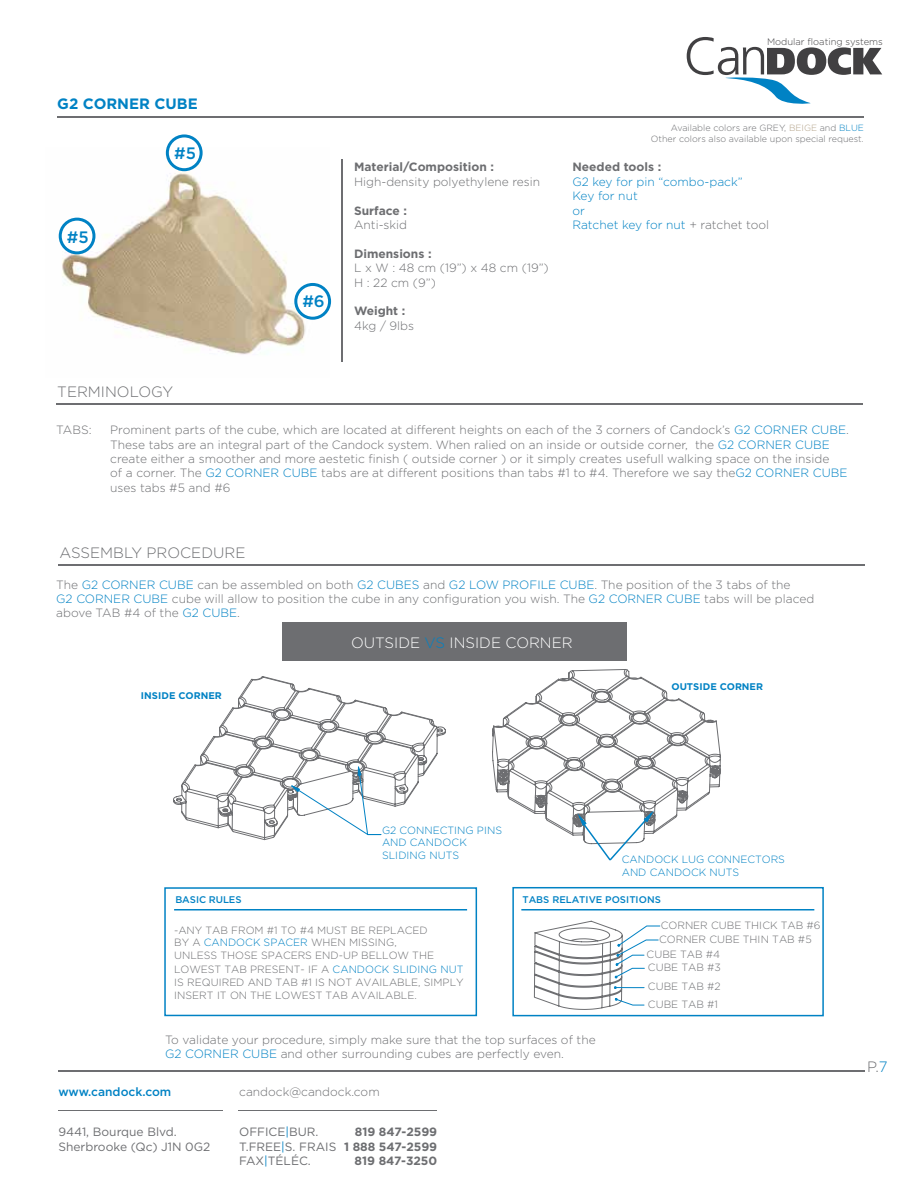
<style>
.page{position:relative;width:918px;height:1188px;background:#fff}
.page>*{position:absolute;margin:0;border:0;box-sizing:border-box;transform-origin:0 0}
.t1{font:500 16.5px "Gotham HTF";color:#0082c4}
.t2{font:300 15px "Gotham HTF";color:#6d6e71}
.t3{font:300 15px "Gotham HTF";color:#fff}
.t4{font:700 15px "Gotham HTF";color:#0082c4}
.t5{font:300 12px/14.4px "Gotham HTF";color:#6d6e71}
.t6{font:700 12px/14.4px "Gotham HTF";color:#6d6e71;text-align:right}
.t7{font:12px/14.4px "Gotham HTF";color:#6d6e71}
.t8{font:300 12px/14.4px "Gotham HTF";color:#0082c4}
.t9{font:500 12px "Gotham HTF";color:#0082c4}
.t10{font:300 10.5px/12.6px "Gotham HTF";color:#6d6e71}
.t11{font:300 10.5px/12.3px "Gotham HTF";color:#0082c4}
.t12{font:500 9.6px "Gotham HTF";letter-spacing:-.005em;color:#0082c4}
.t13{font:700 9.6px "Gotham HTF";color:#0082c4}
.t14{font:300 9.45px "Gotham HTF";color:#414042}
.t15{font:300 9px/10.8px "Gotham HTF";color:#6d6e71;text-align:right}
.s1{color:#b3a288}
.s2{color:#0082c4}
.s3{color:#6d6e71}
</style>
<div class="page">
<svg style="left:687px;top:37px;width:195px;height:67px"></svg>
<hr style="left:58px;top:1070px;width:807px;height:2px;background:#6d6e71">
<hr style="left:58px;top:1110px;width:165px;height:1px;background:#6d6e71">
<hr style="left:239px;top:1110px;width:198px;height:1px;background:#6d6e71">
<hr style="left:57px;top:116px;width:807px;height:2px;background:#6d6e71">
<hr style="left:341px;top:159px;width:2px;height:203px;background:#6d6e71">
<hr style="left:56px;top:404px;width:807px;height:1px;background:#6d6e71">
<hr style="left:58px;top:564px;width:807px;height:2px;background:#6d6e71">
<img style="left:58px;top:147px;width:272px;height:208px">
<div style="left:167px;top:136px;width:34px;height:34px;background:#fff;border-radius:50%"></div>
<div style="left:166px;top:134px;width:37px;height:37px;border:3px solid #0082c4;border-radius:50%"></div>
<div style="left:60px;top:219px;width:34px;height:34px;background:#fff;border-radius:50%"></div>
<div style="left:59px;top:218px;width:36px;height:36px;border:3px solid #0082c4;border-radius:50%"></div>
<div style="left:296px;top:284px;width:34px;height:34px;background:#fff;border-radius:50%"></div>
<div style="left:294px;top:283px;width:37px;height:37px;border:3px solid #0082c4;border-radius:50%"></div>
<svg style="left:533px;top:920px;width:90px;height:90px"></svg>
<svg style="left:614px;top:986px;width:31px;height:3px"></svg>
<svg style="left:614px;top:998px;width:31px;height:8px"></svg>
<svg style="left:614px;top:925px;width:47px;height:54px"></svg>
<svg style="left:173px;top:676px;width:273px;height:165px"></svg>
<div style="left:282px;top:622px;width:345px;height:39px;background:#6d6e71"></div>
<div style="left:512px;top:887px;width:312px;height:129px;border:2px solid #0082c4"></div>
<div style="left:164px;top:887px;width:313px;height:129px;border:2px solid #0082c4"></div>
<svg style="left:492px;top:669px;width:229px;height:192px"></svg>
<hr style="left:174px;top:909px;width:293px;height:2px;background:#0082c4">
<hr style="left:521px;top:909px;width:293px;height:2px;background:#0082c4">
<p class="t4" style="left:57px;top:95px;width:142px">G2 CORNER CUBE</p>
<h1 class="t1" style="left:67px;top:227px;width:23px">#5</h1>
<h1 class="t1" style="left:174px;top:144px;width:23px">#5</h1>
<p class="t2" style="left:57px;top:384px;width:117px">TERMINOLOGY</p>
<p class="t14" style="left:767px;top:36px;width:117px">Modular floating systems</p>
<h1 class="t1" style="left:302px;top:292px;width:24px">#6</h1>
<p class="t6" style="left:354px;top:160px;width:141px">Material/Composition :</p>
<p class="t5" style="left:354px;top:174px;width:188px">High-density polyethylene resin</p>
<p class="t6" style="left:354px;top:203px;width:54px">Surface :</p>
<p class="t5" style="left:354px;top:217px;width:55px">Anti-skid</p>
<p class="t6" style="left:354px;top:246px;width:79px">Dimensions :</p>
<p class="t5" style="left:354px;top:261px;width:196px">L x W : 48 cm (19”) x 48 cm (19”)<br>H : 22 cm (9”)</p>
<p class="t6" style="left:354px;top:304px;width:53px">Weight :</p>
<p class="t5" style="left:354px;top:318px;width:62px">4kg / 9lbs</p>
<p class="t15" style="left:651px;top:122px;width:215px">Available colors are GREY, <span class="s1">BEIGE</span> and <span class="s2">BLUE<br></span>Other colors also available upon special request.</p>
<p class="t6" style="left:572px;top:160px;width:90px">Needed tools :</p>
<p class="t8" style="left:572px;top:174px;width:198px">G2 key for pin “combo-pack”<br>Key for nut<br>or<br>Ratchet key for nut <span class="s3">+ ratchet tool</span></p>
<p class="t5" style="left:56px;top:423px;width:37px">TABS:</p>
<p class="t5" style="left:110px;top:423px;width:740px">Prominent parts of the cube, which are located at different heights on each of the 3 corners of Candock’s <span class="s2">G2 CORNER CUBE</span>.<br>These tabs are an integral part of the Candock system. When ralied on an inside or outside corner, the <span class="s2">G2 CORNER CUBE </span>create either a smoother and more aestetic finish ( outside corner ) or it simply creates usefull walking space on the inside<br>of a corner. The <span class="s2">G2 CORNER CUBE</span> tabs are at different positions than tabs #1 to #4. Therefore we say the<span class="s2">G2 CORNER CUBE </span>uses tabs #5 and #6</p>
<p class="t2" style="left:59px;top:544px;width:187px">ASSEMBLY PROCEDURE</p>
<p class="t5" style="left:56px;top:577px;width:760px">The <span class="s2">G2 CORNER CUBE</span> can be assembled on both <span class="s2">G2 CUBES</span> and <span class="s2">G2 LOW PROFILE CUBE</span>. The position of the 3 tabs of the<br><span class="s2">G2 CORNER CUBE</span> cube will allow to position the cube in any configuration you wish. The <span class="s2">G2 CORNER CUBE</span> tabs will be placed above TAB #4 of the <span class="s2">G2 CUBE</span>.</p>
<p class="t13" style="left:141px;top:690px;width:82px">INSIDE CORNER</p>
<p class="t3" style="left:351px;top:635px;width:223px">OUTSIDE <span class="s2">VS</span> INSIDE CORNER</p>
<p class="t13" style="left:672px;top:681px;width:93px">OUTSIDE CORNER</p>
<p class="t11" style="left:382px;top:824px;width:122px">G2 CONNECTING PINS<br>AND CANDOCK<br>SLIDING NUTS</p>
<p class="t11" style="left:622px;top:853px;width:165px">CANDOCK LUG CONNECTORS<br>AND CANDOCK NUTS</p>
<p class="t12" style="left:175px;top:894px;width:68px">BASIC RULES</p>
<p class="t10" style="left:174px;top:924px;width:261px">-ANY TAB FROM #1 TO #4 MUST BE REPLACED<br>BY A <span class="s2">CANDOCK SPACER</span> WHEN MISSING,<br>UNLESS THOSE SPACERS END-UP BELLOW THE</p>
<p class="t10" style="left:174px;top:963px;width:291px;text-align:justify">LOWEST TAB PRESENT- IF A <span class="s2">CANDOCK SLIDING NUT </span>IS REQUIRED AND TAB #1 IS NOT AVAILABLE, SIMPLY INSERT IT ON THE LOWEST TAB AVAILABLE.</p>
<p class="t12" style="left:523px;top:894px;width:140px">TABS RELATIVE POSITIONS</p>
<p class="t10" style="left:659px;top:932px;width:154px">CORNER CUBE THIN TAB #5</p>
<p class="t10" style="left:661px;top:918px;width:161px">CORNER CUBE THICK TAB #6</p>
<p class="t10" style="left:647px;top:947px;width:76px;line-height:13.6px">CUBE TAB #4<br>CUBE TAB #3</p>
<p class="t10" style="left:648px;top:977px;width:74px;line-height:17.7px">CUBE TAB #2<br>CUBE TAB #1</p>
<p class="t5" style="left:165px;top:1032px;width:432px">To validate your procedure, simply make sure that the top surfaces of the<br><span class="s2">G2 CORNER CUBE</span> and other surrounding cubes are perfectly even.</p>
<p class="t9" style="left:58px;top:1085px;width:114px">www.candock.com</p>
<p class="t5" style="left:239px;top:1085px;width:142px">candock@candock.com</p>
<p class="t7" style="left:58px;top:1125px;width:154px">9441, Bourque Blvd.<br>Sherbrooke (Qc) J1N 0G2</p>
<p class="t7" style="left:239px;top:1125px;width:99px">OFFICE<span class="s2">|</span>BUR.<br>T.FREE<span class="s2">|</span>S. FRAIS<br>FAX<span class="s2">|</span>TÉLÉC.</p>
<p class="t6" style="left:344px;top:1124px;width:95px">819 847-2599<br>1 888 547-2599<br>819 847-3250</p>
<p class="t2" style="left:867px;top:1058px;width:22px">P.<span class="s2">7</span></p>
</div>
